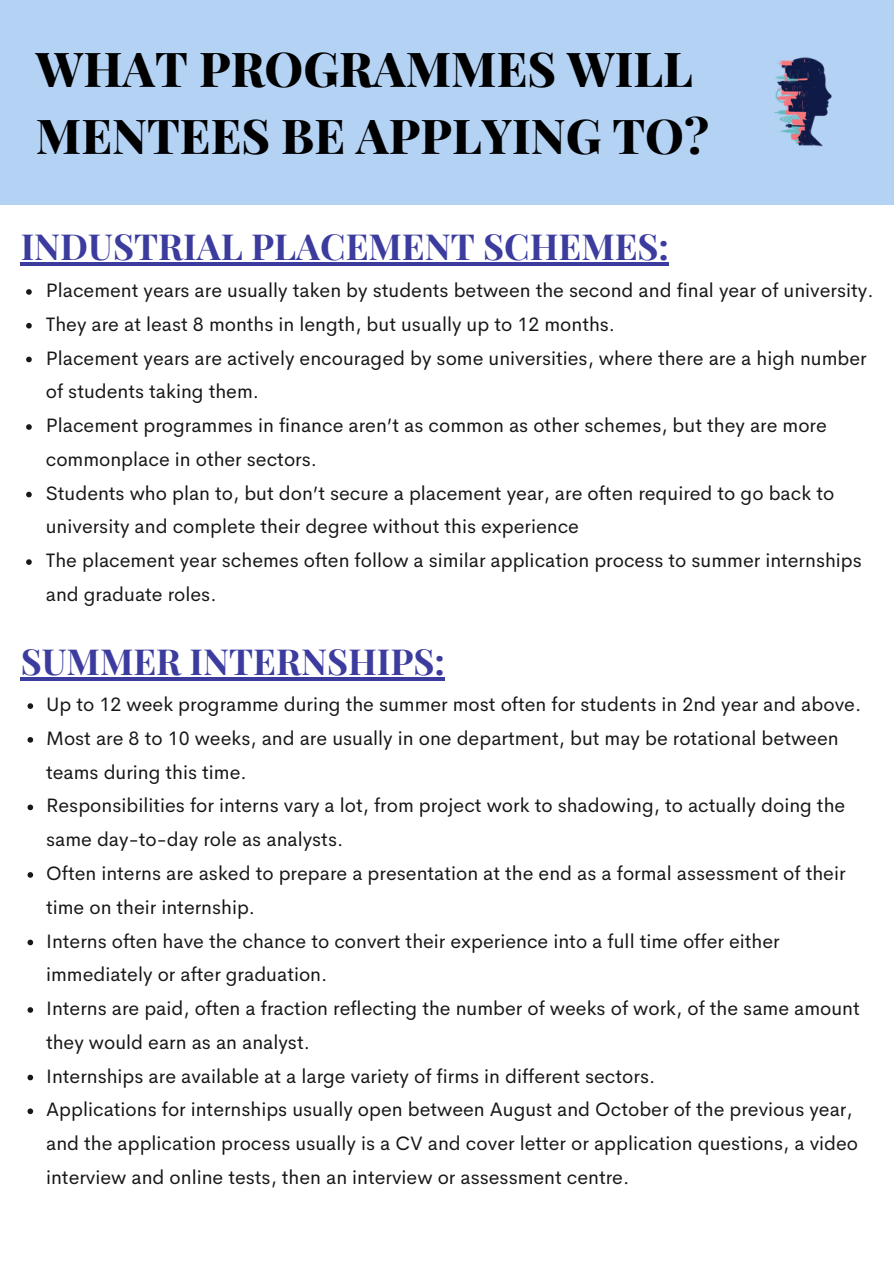
<style>
.page{position:relative;width:894px;height:1264px;background:#fff}
.page>*{position:absolute;margin:0;border:0;box-sizing:border-box;transform-origin:0 0}
.t1{font:800 48px/66.3px "Playfair Display";color:#000}
.t2{font:700 36px "Playfair Display";color:#3c3c9f}
.t3{font:19.5px/33.8px "Cerebri Sans";color:#181818}
</style>
<div class="page">
<div style="left:0;top:0;width:893px;height:204px;background:#b4d2f4"></div>
<svg style="left:27px;top:703px;width:6px;height:6px"></svg>
<svg style="left:27px;top:737px;width:6px;height:5px"></svg>
<svg style="left:27px;top:804px;width:6px;height:6px"></svg>
<svg style="left:27px;top:872px;width:6px;height:5px"></svg>
<svg style="left:27px;top:939px;width:6px;height:6px"></svg>
<svg style="left:27px;top:1007px;width:6px;height:5px"></svg>
<svg style="left:27px;top:1074px;width:6px;height:6px"></svg>
<svg style="left:27px;top:1108px;width:6px;height:6px"></svg>
<hr style="left:21px;top:677px;width:424px;height:4px;background:#3c3c9f">
<svg style="left:26px;top:289px;width:6px;height:6px"></svg>
<svg style="left:26px;top:323px;width:6px;height:5px"></svg>
<svg style="left:26px;top:356px;width:6px;height:6px"></svg>
<svg style="left:26px;top:424px;width:6px;height:6px"></svg>
<svg style="left:26px;top:491px;width:6px;height:6px"></svg>
<svg style="left:26px;top:559px;width:6px;height:6px"></svg>
<hr style="left:21px;top:262px;width:648px;height:3px;background:#3c3c9f">
<img style="left:774px;top:57px;width:58px;height:90px">
<h1 class="t1" style="left:36px;top:34px;width:674px">WHAT PROGRAMMES WILL<br>MENTEES BE APPLYING TO?</h1>
<p class="t2" style="left:21px;top:221px;width:649px">INDUSTRIAL PLACEMENT SCHEMES:</p>
<p class="t3" style="left:46px;top:273px;width:829px">Placement years are usually taken by students between the second and final year of university.</p>
<p class="t3" style="left:46px;top:307px;width:570px">They are at least 8 months in length, but usually up to 12 months.</p>
<p class="t3" style="left:46px;top:341px;width:822px">Placement years are actively encouraged by some universities, where there are a high number of students taking them.</p>
<p class="t3" style="left:46px;top:408px;width:782px">Placement programmes in finance aren’t as common as other schemes, but they are more commonplace in other sectors.</p>
<p class="t3" style="left:46px;top:476px;width:789px">Students who plan to, but don’t secure a placement year, are often required to go back to university and complete their degree without this experience</p>
<p class="t3" style="left:46px;top:543px;width:817px">The placement year schemes often follow a similar application process to summer internships and graduate roles.</p>
<h2 class="t2" style="left:21px;top:636px;width:425px">SUMMER INTERNSHIPS:</h2>
<p class="t3" style="left:46px;top:687px;width:816px">Up to 12 week programme during the summer most often for students in 2nd year and above.</p>
<h2 class="t3" style="left:46px;top:721px;width:793px">Most are 8 to 10 weeks, and are usually in one department, but may be rotational between teams during this time.</h2>
<p class="t3" style="left:46px;top:788px;width:800px">Responsibilities for interns vary a lot, from project work to shadowing, to actually doing the same day-to-day role as analysts.</p>
<p class="t3" style="left:46px;top:856px;width:800px">Often interns are asked to prepare a presentation at the end as a formal assessment of their time on their internship.</p>
<p class="t3" style="left:46px;top:923px;width:734px">Interns often have the chance to convert their experience into a full time offer either immediately or after graduation.</p>
<p class="t3" style="left:46px;top:991px;width:814px">Interns are paid, often a fraction reflecting the number of weeks of work, of the same amount they would earn as an analyst.</p>
<p class="t3" style="left:46px;top:1058px;width:610px">Internships are available at a large variety of firms in different sectors.</p>
<p class="t3" style="left:46px;top:1092px;width:813px">Applications for internships usually open between August and October of the previous year, and the application process usually is a CV and cover letter or application questions, a video interview and online tests, then an interview or assessment centre.</p>
</div>
